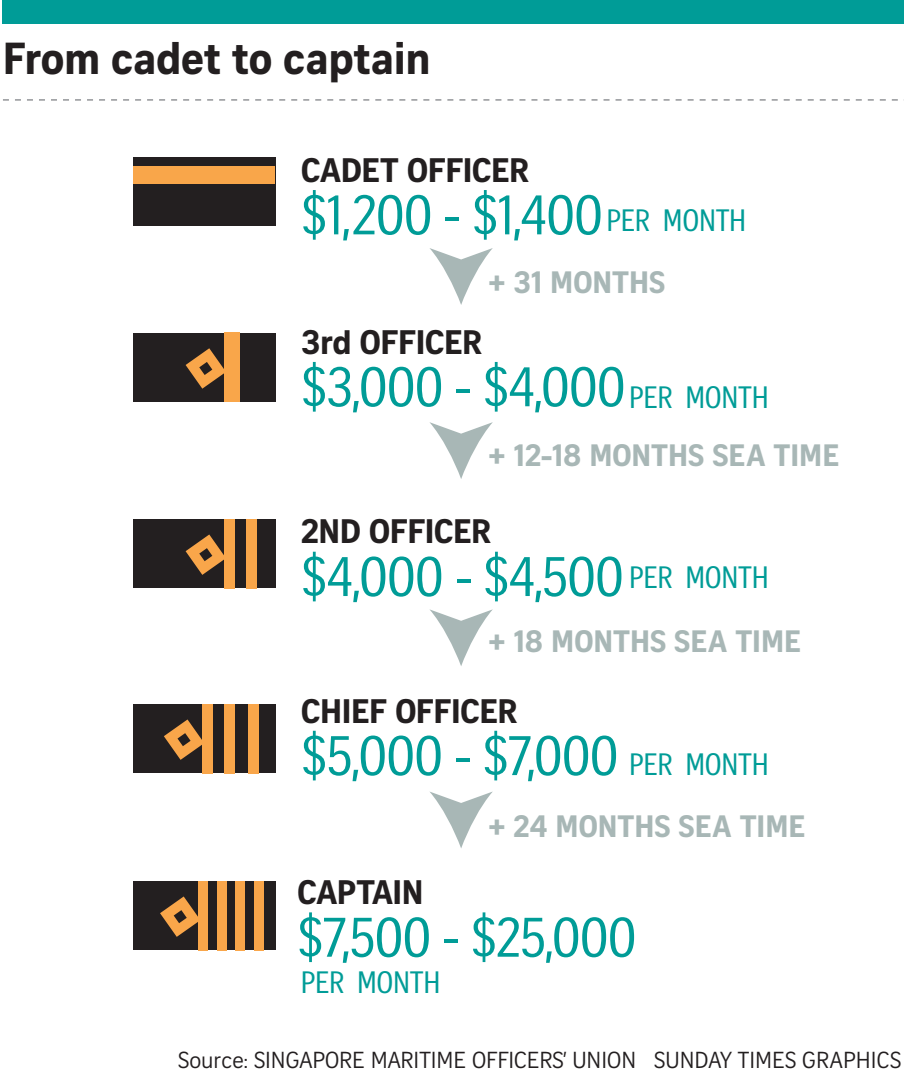
<style>
.page{position:relative;width:904px;height:1071px;background:#fff}
.page>*{position:absolute;margin:0;border:0;box-sizing:border-box;transform-origin:0 0}
.t1{font:54px "Curator Head Cond ST Regular";letter-spacing:-.01em;color:#009c97;scale:1.06 1}
.t2{font:700 43.5px "Curator Serp Text";letter-spacing:-.01em;color:#231f20}
.t3{font:33px "Curator Head ST Bold";letter-spacing:-.01em;color:#231f20}
.t4{font:30px "Curator Head ST Bold";color:#a8b7b6}
.t5{font:30px "Curator Head Cond ST Regular";letter-spacing:-.01em;color:#009c97;scale:1.06 1}
.t6{font:22.5px "Curator Serp Text";color:#231f20}
.s1{font-size:30px}
</style>
<div class="page">
<div style="left:3px;top:0;width:900px;height:23px;background:#009c97"></div>
<svg style="left:3px;top:99px;width:895px;height:2px"></svg>
<svg style="left:429px;top:248px;width:63px;height:57px"></svg>
<svg style="left:429px;top:422px;width:63px;height:57px"></svg>
<svg style="left:429px;top:609px;width:63px;height:57px"></svg>
<svg style="left:429px;top:791px;width:63px;height:57px"></svg>
<div style="left:134px;top:880px;width:142px;height:69px;background:#231f20"></div>
<div style="left:254px;top:880px;width:9px;height:70px;background:#f9a64a"></div>
<div style="left:235px;top:880px;width:10px;height:70px;background:#f9a64a"></div>
<div style="left:217px;top:880px;width:10px;height:70px;background:#f9a64a"></div>
<div style="left:198px;top:880px;width:10px;height:70px;background:#f9a64a"></div>
<svg style="left:160px;top:896px;width:38px;height:40px"></svg>
<div style="left:134px;top:704px;width:142px;height:68px;background:#231f20"></div>
<div style="left:248px;top:703px;width:10px;height:70px;background:#f9a64a"></div>
<div style="left:224px;top:703px;width:11px;height:70px;background:#f9a64a"></div>
<div style="left:202px;top:703px;width:11px;height:70px;background:#f9a64a"></div>
<svg style="left:164px;top:719px;width:38px;height:40px"></svg>
<div style="left:134px;top:518px;width:142px;height:69px;background:#231f20"></div>
<div style="left:246px;top:518px;width:10px;height:70px;background:#f9a64a"></div>
<div style="left:224px;top:518px;width:11px;height:70px;background:#f9a64a"></div>
<svg style="left:185px;top:534px;width:39px;height:40px"></svg>
<div style="left:134px;top:333px;width:142px;height:69px;background:#231f20"></div>
<div style="left:224px;top:332px;width:16px;height:70px;background:#f9a64a"></div>
<svg style="left:185px;top:348px;width:39px;height:40px"></svg>
<div style="left:134px;top:157px;width:142px;height:69px;background:#231f20"></div>
<div style="left:133px;top:167px;width:142px;height:17px;background:#f9a64a"></div>
<p class="t2" style="left:3px;top:32px;width:429px">From cadet to captain</p>
<p class="t3" style="left:301px;top:150px;width:229px">CADET OFFICER</p>
<p class="t1" style="left:301px;top:186px;width:421px">$1,200 - $1,400 <span class="s1">PER MONTH</span></p>
<p class="t4" style="left:488px;top:264px;width:178px">+ 31 MONTHS</p>
<p class="t3" style="left:301px;top:321px;width:182px">3rd OFFICER</p>
<p class="t1" style="left:301px;top:357px;width:307px">$3,000 - $4,000</p>
<p class="t5" style="left:628px;top:381px;width:133px">PER MONTH</p>
<p class="t4" style="left:488px;top:437px;width:352px">+ 12-18 MONTHS SEA TIME</p>
<p class="t3" style="left:301px;top:511px;width:191px">2ND OFFICER</p>
<p class="t1" style="left:301px;top:547px;width:305px">$4,000 - $4,500</p>
<p class="t5" style="left:628px;top:561px;width:133px">PER MONTH</p>
<p class="t4" style="left:488px;top:623px;width:314px">+ 18 MONTHS SEA TIME</p>
<p class="t3" style="left:301px;top:690px;width:217px">CHIEF OFFICER</p>
<p class="t1" style="left:301px;top:726px;width:300px">$5,000 - $7,000</p>
<p class="t5" style="left:628px;top:747px;width:133px">PER MONTH</p>
<p class="t4" style="left:488px;top:807px;width:318px">+ 24 MONTHS SEA TIME</p>
<p class="t3" style="left:297px;top:871px;width:128px">CAPTAIN</p>
<p class="t1" style="left:297px;top:907px;width:321px">$7,500 - $25,000</p>
<p class="t5" style="left:300px;top:965px;width:133px">PER MONTH</p>
<p class="t6" style="left:178px;top:1045px;width:724px">Source: SINGAPORE MARITIME OFFICERS’ UNION SUNDAY TIMES GRAPHICS</p>
</div>
